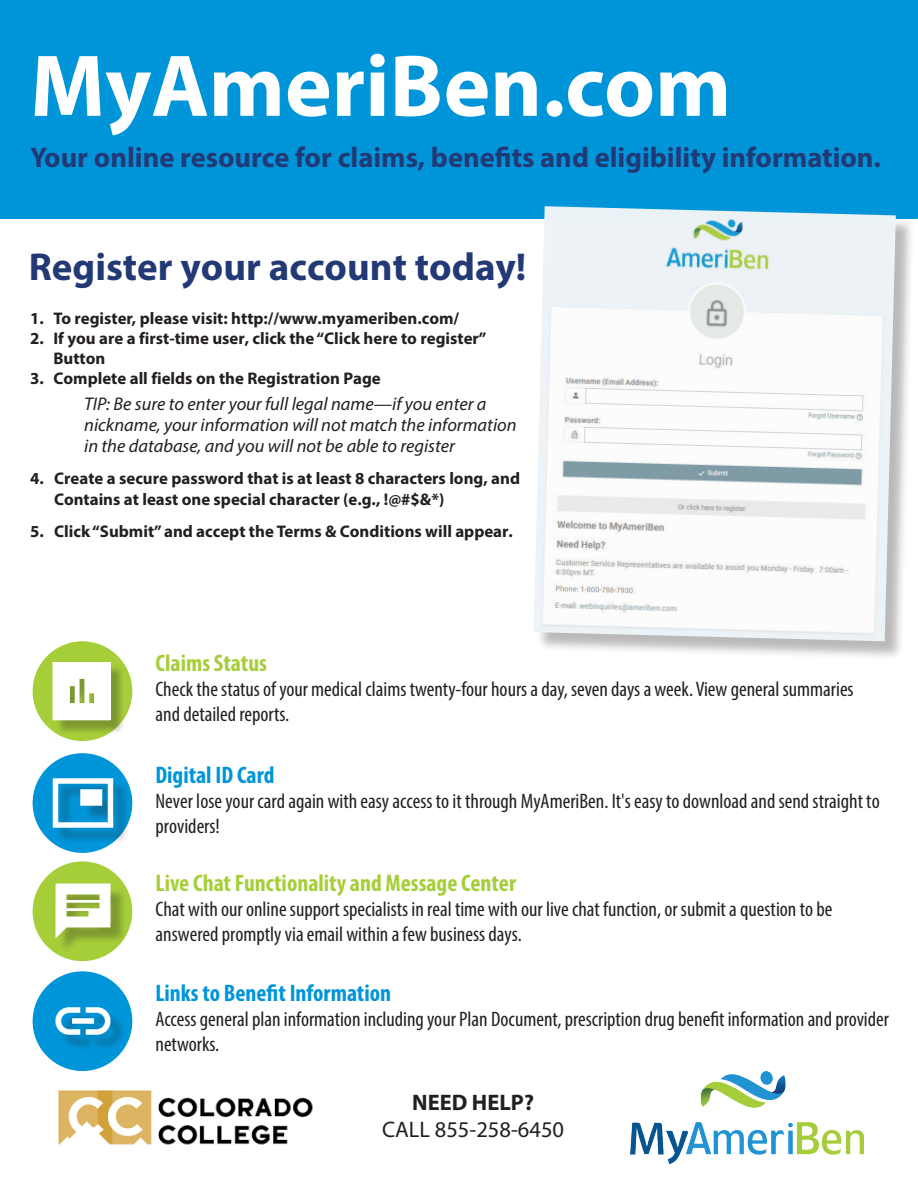
<style>
.page{position:relative;width:918px;height:1188px;background:#fff}
.page>*{position:absolute;margin:0;border:0;box-sizing:border-box;transform-origin:0 0}
.t1{font:700 88.5px "Myriad Pro";color:#fff}
.t2{font:700 39px "Myriad Pro";color:#223976}
.t3{font:700 28.5px "Myriad Pro";color:#223976}
.t4{font:700 condensed 24px "Myriad Pro";color:#a6ce39}
.t5{font:700 condensed 24px "Myriad Pro";color:#0095d9}
.t6{font:22.5px "Myriad Pro";color:#231f20}
.t7{font:700 22.5px "Myriad Pro";color:#231f20}
.t8{font:condensed 21px/25.2px "Myriad Pro";color:#231f20}
.t9{font:italic 18.45px/21.5px "Myriad Pro";color:#231f20}
.t10{font:700 16.8px/20.2px "Myriad Pro";color:#231f20}
</style>
<div class="page">
<img style="left:58px;top:1090px;width:255px;height:55px">
<div style="left:0;top:0;width:918px;height:219px;background:#0095d9"></div>
<div style="left:536px;top:208px;width:379px;height:452px;background:#231f20;opacity:.31"></div>
<img style="left:534px;top:206px;width:362px;height:435px">
<div style="left:33px;top:641px;width:99px;height:100px;background:#a6ce39;border-radius:50%"></div>
<div style="left:33px;top:753px;width:99px;height:100px;background:#0095d9;border-radius:50%"></div>
<div style="left:33px;top:861px;width:99px;height:100px;background:#a6ce39;border-radius:50%"></div>
<div style="left:33px;top:971px;width:99px;height:100px;background:#0095d9;border-radius:50%"></div>
<div style="left:56px;top:782px;width:73px;height:62px;background:#231f20;opacity:.31"></div>
<img style="left:52px;top:778px;width:64px;height:58px">
<div style="left:55px;top:664px;width:71px;height:71px;background:#231f20;opacity:.31"></div>
<img style="left:54px;top:664px;width:55px;height:54px">
<div style="left:52px;top:662px;width:59px;height:58px;border:1px solid #fff"></div>
<div style="left:59px;top:887px;width:68px;height:67px;background:#231f20;opacity:.31"></div>
<img style="left:55px;top:883px;width:61px;height:61px">
<div style="left:59px;top:1011px;width:68px;height:40px;background:#231f20;opacity:.31"></div>
<img style="left:55px;top:1007px;width:61px;height:44px">
<img style="left:630px;top:1071px;width:234px;height:92px">
<h1 class="t1" style="left:30px;top:28px;width:703px">MyAmeriBen.com</h1>
<h3 class="t3" style="left:30px;top:138px;width:852px">Your online resource for claims, benefits and eligibility information.</h3>
<h2 class="t2" style="left:29px;top:242px;width:499px">Register your account today!</h2>
<p class="t10" style="left:30px;top:307px;width:430px">1. To register, please visit: http://www.myameriben.com/</p>
<p class="t10" style="left:53px;top:328px;width:435px;text-indent:-23px">2. If you are a first-time user, click the “Click here to register”<br>Button</p>
<p class="t10" style="left:30px;top:368px;width:352px">3. Complete all fields on the Registration Page</p>
<p class="t9" style="left:84px;top:392px;width:434px">TIP: Be sure to enter your full legal name—if you enter a nickname, your information will not match the information in the database, and you will not be able to register</p>
<p class="t10" style="left:54px;top:467px;width:468px;line-height:21px;text-indent:-24px">4. Create a secure password that is at least 8 characters long, and<br>Contains at least one special character (e.g., !@#$&amp;*)</p>
<p class="t10" style="left:30px;top:521px;width:484px">5. Click “Submit” and accept the Terms &amp; Conditions will appear.</p>
<p class="t4" style="left:156px;top:648px;width:113px">Claims Status</p>
<p class="t8" style="left:156px;top:676px;width:700px">Check the status of your medical claims twenty-four hours a day, seven days a week. View general summaries and detailed reports.</p>
<p class="t5" style="left:156px;top:760px;width:120px">Digital ID Card</p>
<p class="t8" style="left:156px;top:788px;width:726px">Never lose your card again with easy access to it through MyAmeriBen. It's easy to download and send straight to providers!</p>
<p class="t4" style="left:156px;top:868px;width:362px">Live Chat Functionality and Message Center</p>
<p class="t8" style="left:156px;top:896px;width:678px">Chat with our online support specialists in real time with our live chat function, or submit a question to be answered promptly via email within a few business days.</p>
<p class="t5" style="left:156px;top:978px;width:237px">Links to Benefit Information</p>
<p class="t8" style="left:156px;top:1006px;width:735px">Access general plan information including your Plan Document, prescription drug benefit information and provider networks.</p>
<p class="t7" style="left:412px;top:1088px;width:123px">NEED HELP?</p>
<p class="t6" style="left:382px;top:1116px;width:184px">CALL 855-258-6450</p>
</div>
